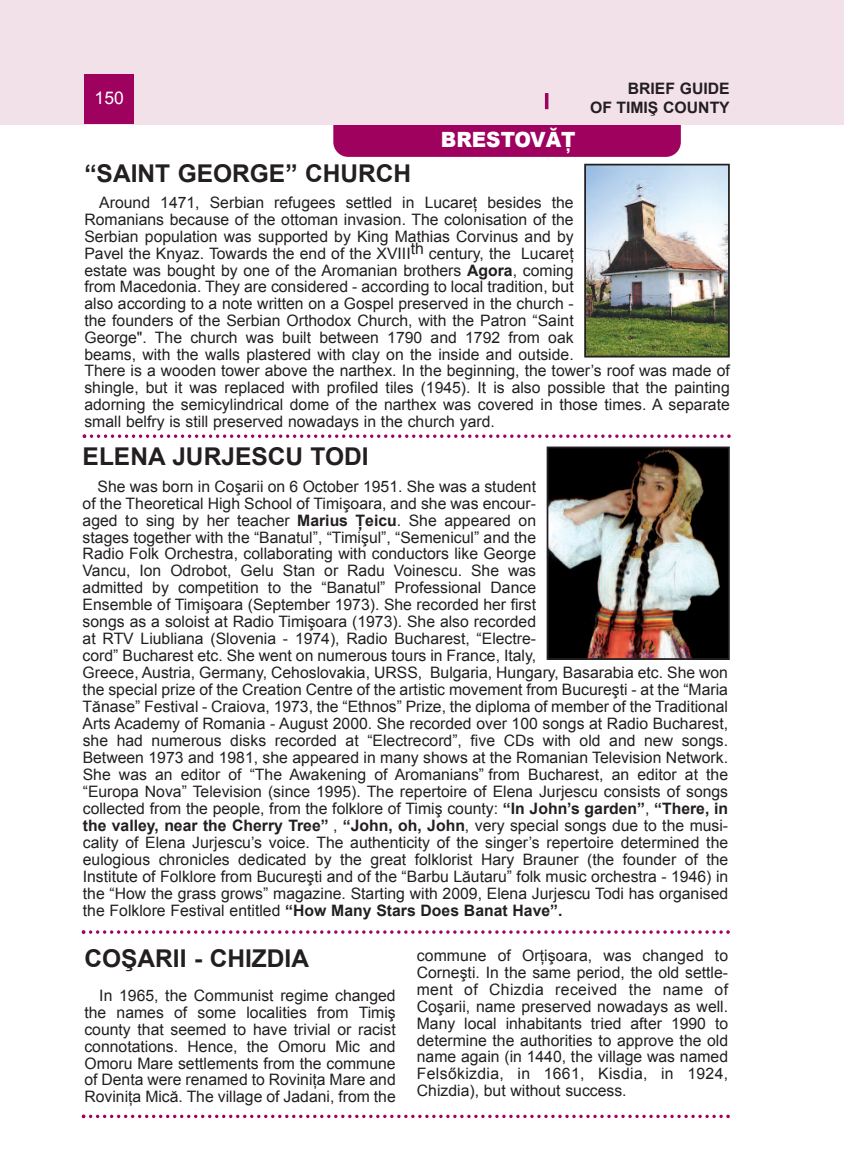
<style>
.page{position:relative;width:844px;height:1166px;background:#fff}
.page>*{position:absolute;margin:0;border:0;box-sizing:border-box;transform-origin:0 0}
.t1{font:700 24.5px "Arial";color:#231f20}
.t2{font:900 21px "Arial";color:#fff;scale:.95 1}
.t3{font:17.5px "Arial";color:#fff}
.t4{font:15.75px/17px "Arial";color:#231f20}
.t5{font:700 15.75px/18.9px "Arial";color:#231f20;text-align:right}
.s1{font-weight:700}
</style>
<div class="page">
<div style="left:333px;top:93px;width:347px;height:64px;background:#9e015e;border-radius:15px"></div>
<div style="left:0;top:0;width:843px;height:124px;background:#f3e1e9"></div>
<div style="left:84px;top:74px;width:50px;height:50px;background:#9e015e"></div>
<hr style="left:545px;top:93px;width:3px;height:16px;background:#9e015e">
<img style="left:587px;top:167px;width:139px;height:187px">
<div style="left:584px;top:164px;width:145px;height:193px;border:2px solid #231f20"></div>
<svg style="left:83px;top:434px;width:647px;height:4px"></svg>
<svg style="left:82px;top:930px;width:647px;height:4px"></svg>
<svg style="left:82px;top:1114px;width:647px;height:4px"></svg>
<img style="left:549px;top:449px;width:177px;height:208px">
<div style="left:546px;top:446px;width:183px;height:214px;border:2px solid #231f20"></div>
<p class="t3" style="left:95px;top:88px;width:31px">150</p>
<p class="t5" style="left:590px;top:79px;width:141px">BRIEF GUIDE<br>OF TIMIŞ COUNTY</p>
<h2 class="t2" style="left:440px;top:124px;width:143px">BRESTOVĂţ</h2>
<h1 class="t1" style="left:84px;top:159px;width:328px">“SAINT GEORGE” CHURCH</h1>
<p class="t4" style="left:84px;top:194px;width:646px;text-indent:15px">Around 1471, Serbian refugees settled in Lucareţ besides the<br>Romanians because of the ottoman invasion. The colonisation of the<br>Serbian population was supported by King Mathias Corvinus and by<br>Pavel the Knyaz. Towards the end of the XVIIIth century, the Lucareţ<br>estate was bought by one of the Aromanian brothers <span class="s1">Agora</span>, coming<br>from Macedonia. They are considered - according to local tradition, but<br>also according to a note written on a Gospel preserved in the church -<br>the founders of the Serbian Orthodox Church, with the Patron “Saint<br>George". The church was built between 1790 and 1792 from oak<br>beams, with the walls plastered with clay on the inside and outside.<br>There is a wooden tower above the narthex. In the beginning, the tower’s roof was made of shingle, but it was replaced with profiled tiles (1945). It is also possible that the painting adorning the semicylindrical dome of the narthex was covered in those times. A separate small belfry is still preserved nowadays in the church yard.</p>
<h1 class="t1" style="left:83px;top:442px;width:287px">ELENA JURJESCU TODI</h1>
<p class="t4" style="left:83px;top:478px;width:647px;text-indent:15px">She was born in Coşarii on 6 October 1951. She was a student<br>of the Theoretical High School of Timişoara, and she was encour-<br>aged to sing by her teacher <span class="s1">Marius Ţeicu</span>. She appeared on<br>stages together with the “Banatul”, “Timişul”, “Semenicul” and the<br>Radio Folk Orchestra, collaborating with conductors like George<br>Vancu, Ion Odrobot, Gelu Stan or Radu Voinescu. She was<br>admitted by competition to the “Banatul” Professional Dance<br>Ensemble of Timişoara (September 1973). She recorded her first<br>songs as a soloist at Radio Timişoara (1973). She also recorded<br>at RTV Liubliana (Slovenia - 1974), Radio Bucharest, “Electre-<br>cord” Bucharest etc. She went on numerous tours in France, Italy,<br>Greece, Austria, Germany, Cehoslovakia, URSS, Bulgaria, Hungary, Basarabia etc. She won the special prize of the Creation Centre of the artistic movement from Bucureşti - at the “Maria Tănase” Festival - Craiova, 1973, the “Ethnos” Prize, the diploma of member of the Traditional Arts Academy of Romania - August 2000. She recorded over 100 songs at Radio Bucharest, she had numerous disks recorded at “Electrecord”, five CDs with old and new songs.<br>Between 1973 and 1981, she appeared in many shows at the Romanian Television Network.<br>She was an editor of “The Awakening of Aromanians” from Bucharest, an editor at the “Europa Nova” Television (since 1995). The repertoire of Elena Jurjescu consists of songs collected from the people, from the folklore of Timiş county: <span class="s1">“In John’s garden”</span>, <span class="s1">“There, in the valley, near the Cherry Tree”</span> , <span class="s1">“John, oh, John</span>, very special songs due to the musi&shy;cality of Elena Jurjescu’s voice. The authenticity of the singer’s repertoire determined the eulogious chronicles dedicated by the great folklorist Hary Brauner (the founder of the Institute of Folklore from Bucureşti and of the “Barbu Lăutaru” folk music orchestra - 1946) in the “How the grass grows” magazine. Starting with 2009, Elena Jurjescu Todi has organised the Folklore Festival entitled <span class="s1">“How Many Stars Does Banat Have”.</span></p>
<h1 class="t1" style="left:84px;top:945px;width:226px">COŞARII - CHIZDIA</h1>
<p class="t4" style="left:84px;top:986px;width:313px;text-align:justify;text-indent:15px">In 1965, the Communist regime changed the names of some localities from Timiş county that seemed to have trivial or racist connotations. Hence, the Omoru Mic and Omoru Mare settlements from the commune of Denta were renamed to Roviniţa Mare and Roviniţa Mică. The village of Jadani, from the</p>
<p class="t4" style="left:416px;top:946px;width:313px;text-align:justify">commune of Orţişoara, was changed to Corneşti. In the same period, the old settle&shy;ment of Chizdia received the name of Coşarii, name preserved nowadays as well.<br>Many local inhabitants tried after 1990 to determine the authorities to approve the old name again (in 1440, the village was named Felsőkizdia, in 1661, Kisdia, in 1924, Chizdia), but without success.</p>
</div>
